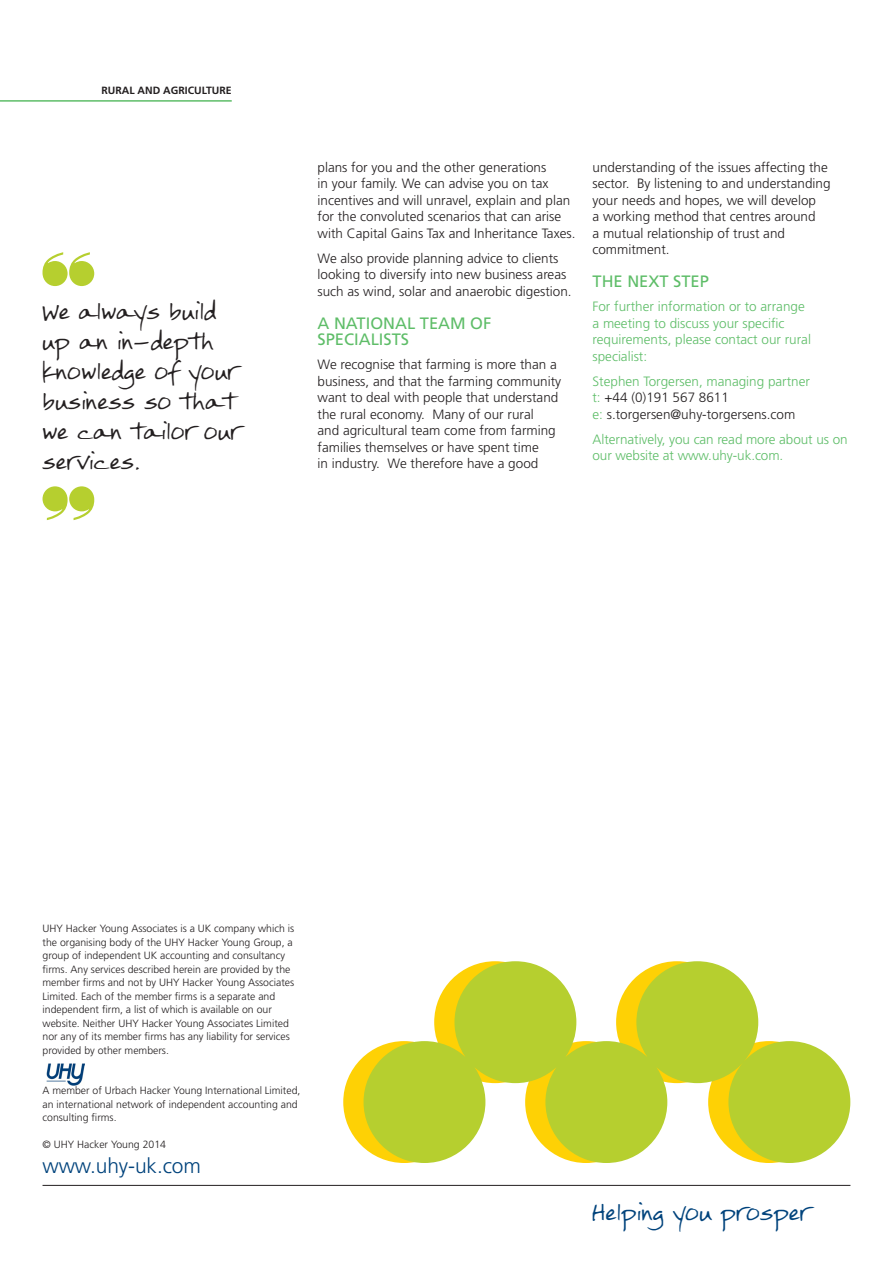
<style>
.page{position:relative;width:893px;height:1263px;background:#fff}
.page>*{position:absolute;margin:0;border:0;box-sizing:border-box;transform-origin:0 0}
.URL_text{font:300 21px "Frutiger LT Std";letter-spacing:-.005em;color:#01437c}
.Pull_out_quote{font:18px/30px "FG Rebecca";color:#231f20}
.Strapline{font:18px "FG Rebecca";color:#01437c}
.Subhead{font:16.5px/16.5px "Frutiger LT Std";color:#5ebd68}
.Bullet_text{font:300 13.5px/16.5px "Frutiger LT Std";color:#231f20}
.bold_text_colour{font:300 13.5px/16.5px "Frutiger LT Std";color:#5ebd68}
.bold_text_colour-2{font:300 13.5px "Frutiger LT Std";color:#231f20}
.Disclaimer_text{font:300 10.5px/13.5px "Frutiger LT Std";color:#231f20}
.Service_area_caps{font:700 10.5px "Frutiger LT Std";color:#231f20}
.s1{color:#5ebd68}
</style>
<div class="page">
<hr style="left:0;top:100px;width:232px;height:2px;background:#5ebd68">
<svg style="left:43px;top:252px;width:51px;height:34px"></svg>
<svg style="left:43px;top:486px;width:51px;height:34px"></svg>
<hr style="left:43px;top:1185px;width:807px;height:1px;background:#231f20">
<img style="left:46px;top:1064px;width:39px;height:22px">
<svg style="left:343px;top:1056px;width:21px;height:92px;fill:#fed105"></svg>
<svg style="left:364px;top:961px;width:486px;height:202px;fill:#b6cf2f"></svg>
<p class="Service_area_caps" style="left:101px;top:84px;width:132px">RURAL AND AGRICULTURE</p>
<p class="Pull_out_quote" style="left:43px;top:297px;width:200px">We always build up an in-depth knowledge of your business so that we can tailor our services.</p>
<p class="Bullet_text" style="left:317px;top:159px;width:259px">plans for you and the other generations<br>in your family. We can advise you on tax incentives and will unravel, explain and plan for the convoluted scenarios that can arise with Capital Gains Tax and Inheritance Taxes.</p>
<p class="Bullet_text" style="left:317px;top:250px;width:256px">We also provide planning advice to clients looking to diversify into new business areas such as wind, solar and anaerobic digestion.</p>
<p class="Subhead" style="left:317px;top:315px;width:175px">A NATIONAL TEAM OF<br>SPECIALISTS</p>
<p class="Bullet_text" style="left:317px;top:356px;width:245px">We recognise that farming is more than a business, and that the farming community want to deal with people that understand the rural economy. Many of our rural<br>and agricultural team come from farming families themselves or have spent time<br>in industry. We therefore have a good</p>
<p class="Bullet_text" style="left:592px;top:159px;width:240px">understanding of the issues affecting the sector. By listening to and understanding your needs and hopes, we will develop<br>a working method that centres around<br>a mutual relationship of trust and commitment.</p>
<p class="Subhead" style="left:592px;top:273px;width:118px">THE NEXT STEP</p>
<p class="bold_text_colour" style="left:592px;top:298px;width:220px">For further information or to arrange a meeting to discuss your specific requirements, please contact our rural specialist:</p>
<p class="bold_text_colour" style="left:592px;top:373px;width:219px">Stephen Torgersen, managing partner</p>
<p class="bold_text_colour-2" style="left:592px;top:390px;width:138px"><span class="s1">t:</span> +44 (0)191 567 8611</p>
<p class="bold_text_colour-2" style="left:592px;top:406px;width:204px"><span class="s1">e:</span> s.torgersen@uhy-torgersens.com</p>
<p class="bold_text_colour" style="left:592px;top:431px;width:257px">Alternatively, you can read more about us on our website at www.uhy-uk.com.</p>
<p class="Disclaimer_text" style="left:43px;top:922px;width:253px">UHY Hacker Young Associates is a UK company which is the organising body of the UHY Hacker Young Group, a group of independent UK accounting and consultancy firms. Any services described herein are provided by the member firms and not by UHY Hacker Young Associates Limited. Each of the member firms is a separate and independent firm, a list of which is available on our website. Neither UHY Hacker Young Associates Limited nor any of its member firms has any liability for services provided by other members.</p>
<p class="Disclaimer_text" style="left:43px;top:1084px;width:259px">A member of Urbach Hacker Young International Limited, an international network of independent accounting and consulting firms.</p>
<p class="Disclaimer_text" style="left:43px;top:1138px;width:125px">© UHY Hacker Young 2014</p>
<p class="URL_text" style="left:43px;top:1154px;width:160px">www.uhy-uk.com</p>
<p class="Strapline" style="left:592px;top:1204px;width:219px">Helping you prosper</p>
</div>
